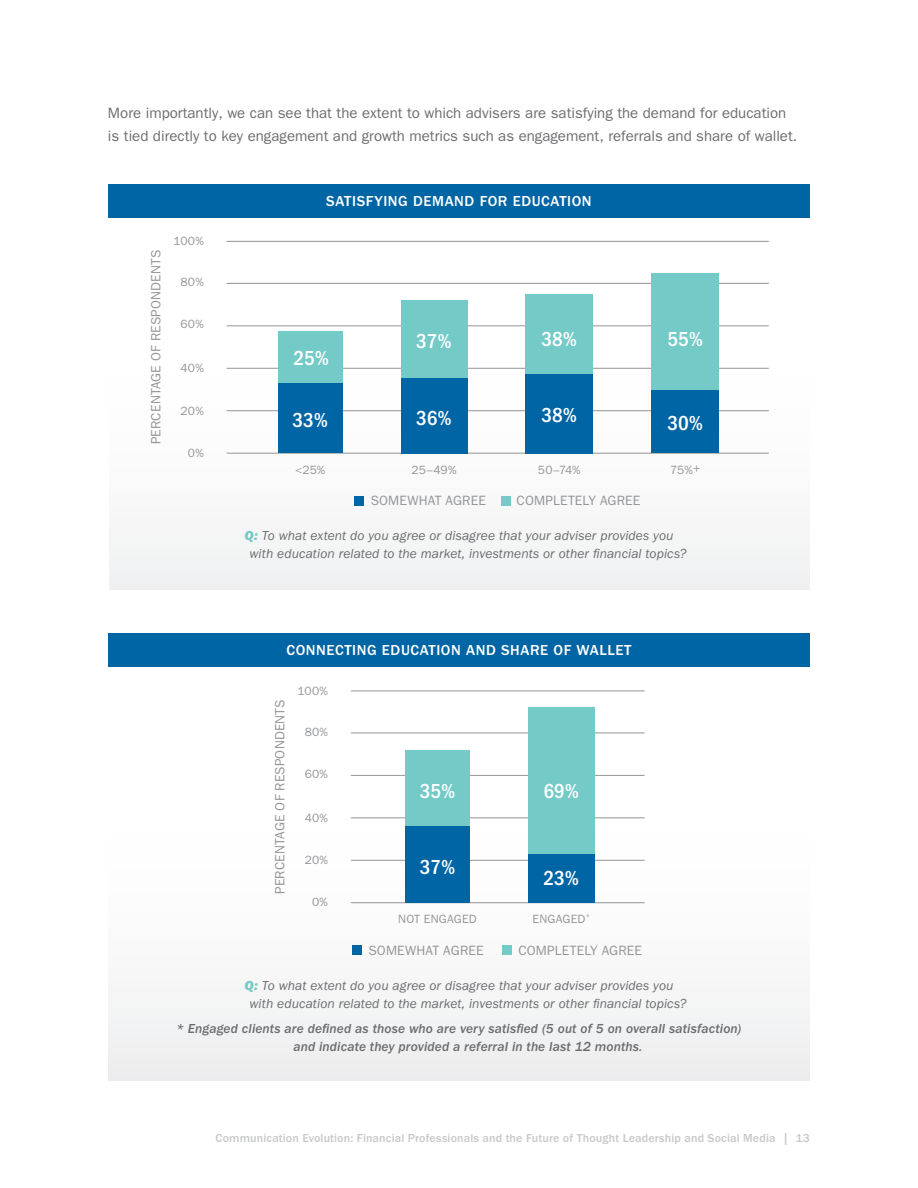
<style>
.page{position:relative;width:918px;height:1188px;background:#fff}
.page>*{position:absolute;margin:0;border:0;box-sizing:border-box;transform-origin:0 0}
.t1{font:500 condensed 21px "ITC Franklin Gothic Std";color:#fff}
.t2{font:15px/22.5px "ITC Franklin Gothic Std";color:#6c6d70}
.t3{font:500 15px "ITC Franklin Gothic Std";letter-spacing:.04em;color:#fff}
.t4{font:italic 13.5px/18px "ITC Franklin Gothic Std";letter-spacing:.005em;color:#6c6d70}
.t5{font:13.5px/18px "ITC Franklin Gothic Std Med It";letter-spacing:.005em;color:#6c6d70}
.t6{font:13.5px "ITC Franklin Gothic Std";letter-spacing:.01em;color:#939598}
.t7{font:500 12px "ITC Franklin Gothic Std";letter-spacing:.01em;color:#c7c8ca}
.t8{font:12px "ITC Franklin Gothic Std";letter-spacing:.015em;color:#939598}
.s1{font-family:"ITC Franklin Gothic Std Hvy It";font-style:normal;color:#73cac7}
</style>
<div class="page">
<img style="left:109px;top:331px;width:701px;height:259px">
<img style="left:108px;top:792px;width:702px;height:288px">
<hr style="left:227px;top:241px;width:542px;height:1px;background:#939598">
<hr style="left:227px;top:283px;width:542px;height:1px;background:#939598">
<hr style="left:227px;top:326px;width:542px;height:1px;background:#939598">
<hr style="left:227px;top:368px;width:542px;height:1px;background:#939598">
<hr style="left:227px;top:410px;width:542px;height:1px;background:#939598">
<hr style="left:227px;top:453px;width:542px;height:1px;background:#939598">
<div style="left:278px;top:383px;width:65px;height:70px;background:#0065a4"></div>
<div style="left:278px;top:331px;width:65px;height:51px;background:#73cac7"></div>
<div style="left:525px;top:374px;width:68px;height:79px;background:#0065a4"></div>
<div style="left:525px;top:294px;width:68px;height:80px;background:#73cac7"></div>
<div style="left:401px;top:378px;width:66px;height:75px;background:#0065a4"></div>
<div style="left:401px;top:301px;width:66px;height:77px;background:#73cac7"></div>
<div style="left:651px;top:390px;width:68px;height:63px;background:#0065a4"></div>
<div style="left:651px;top:273px;width:68px;height:116px;background:#73cac7"></div>
<div style="left:354px;top:496px;width:10px;height:9px;background:#0065a4"></div>
<div style="left:501px;top:496px;width:9px;height:9px;background:#73cac7"></div>
<hr style="left:351px;top:691px;width:294px;height:1px;background:#939598">
<hr style="left:351px;top:733px;width:294px;height:1px;background:#939598">
<hr style="left:351px;top:775px;width:294px;height:1px;background:#939598">
<hr style="left:351px;top:818px;width:294px;height:1px;background:#939598">
<hr style="left:351px;top:860px;width:294px;height:1px;background:#939598">
<hr style="left:351px;top:902px;width:294px;height:1px;background:#939598">
<div style="left:405px;top:825px;width:65px;height:78px;background:#0065a4"></div>
<div style="left:405px;top:750px;width:65px;height:76px;background:#73cac7"></div>
<div style="left:528px;top:854px;width:66px;height:49px;background:#0065a4"></div>
<div style="left:528px;top:707px;width:66px;height:147px;background:#73cac7"></div>
<div style="left:353px;top:945px;width:9px;height:10px;background:#0065a4"></div>
<div style="left:502px;top:945px;width:10px;height:10px;background:#73cac7"></div>
<div style="left:108px;top:184px;width:702px;height:34px;background:#0065a4"></div>
<div style="left:108px;top:633px;width:702px;height:34px;background:#0065a4"></div>
<p class="t2" style="left:108px;top:102px;width:691px">More importantly, we can see that the extent to which advisers are satisfying the demand for education is tied directly to key engagement and growth metrics such as engagement, referrals and share of wallet.</p>
<p class="t6" style="left:148px;top:444px;width:196px;rotate:-90deg">PERCENTAGE OF RESPONDENTS</p>
<p class="t8" style="left:173px;top:234px;width:32px">100%</p>
<p class="t8" style="left:180px;top:275px;width:25px">80%</p>
<p class="t8" style="left:180px;top:317px;width:25px">60%</p>
<p class="t8" style="left:180px;top:361px;width:25px">40%</p>
<p class="t8" style="left:181px;top:404px;width:25px">20%</p>
<p class="t8" style="left:188px;top:446px;width:17px">0%</p>
<p class="t3" style="left:326px;top:193px;width:267px">SATISFYING DEMAND FOR EDUCATION</p>
<h1 class="t1" style="left:293px;top:346px;width:37px">25%</h1>
<h1 class="t1" style="left:292px;top:408px;width:37px">33%</h1>
<p class="t8" style="left:295px;top:463px;width:32px">&lt;25%</p>
<h1 class="t1" style="left:416px;top:330px;width:37px">37%</h1>
<h1 class="t1" style="left:416px;top:406px;width:37px">36%</h1>
<h1 class="t1" style="left:541px;top:327px;width:37px">38%</h1>
<h1 class="t1" style="left:541px;top:403px;width:37px">38%</h1>
<p class="t8" style="left:412px;top:463px;width:46px">25–49%</p>
<p class="t8" style="left:538px;top:463px;width:44px">50–74%</p>
<p class="t6" style="left:371px;top:493px;width:117px">SOMEWHAT AGREE</p>
<p class="t6" style="left:517px;top:493px;width:125px">COMPLETELY AGREE</p>
<h1 class="t1" style="left:667px;top:327px;width:37px">55%</h1>
<h1 class="t1" style="left:667px;top:411px;width:37px">30%</h1>
<p class="t8" style="left:670px;top:463px;width:32px">75%+</p>
<p class="t4" style="left:249px;top:526px;width:439px;text-indent:-5px"><span class="s1">Q:</span> To what extent do you agree or disagree that your adviser provides you with education related to the market, investments or other financial topics?</p>
<p class="t3" style="left:286px;top:642px;width:347px">CONNECTING EDUCATION AND SHARE OF WALLET</p>
<p class="t6" style="left:272px;top:894px;width:196px;rotate:-90deg">PERCENTAGE OF RESPONDENTS</p>
<p class="t8" style="left:298px;top:684px;width:32px">100%</p>
<p class="t8" style="left:305px;top:725px;width:25px">80%</p>
<p class="t8" style="left:305px;top:767px;width:25px">60%</p>
<p class="t8" style="left:305px;top:811px;width:25px">40%</p>
<p class="t8" style="left:305px;top:853px;width:25px">20%</p>
<p class="t8" style="left:312px;top:895px;width:17px">0%</p>
<h1 class="t1" style="left:420px;top:779px;width:37px">35%</h1>
<h1 class="t1" style="left:543px;top:779px;width:37px">69%</h1>
<h1 class="t1" style="left:420px;top:855px;width:37px">37%</h1>
<h1 class="t1" style="left:543px;top:866px;width:37px">23%</h1>
<p class="t8" style="left:398px;top:912px;width:80px">NOT ENGAGED</p>
<p class="t8" style="left:533px;top:913px;width:59px">ENGAGED<sup>*</sup></p>
<p class="t6" style="left:368px;top:943px;width:117px">SOMEWHAT AGREE</p>
<p class="t6" style="left:518px;top:943px;width:125px">COMPLETELY AGREE</p>
<p class="t4" style="left:249px;top:977px;width:439px;text-indent:-5px"><span class="s1">Q:</span> To what extent do you agree or disagree that your adviser provides you with education related to the market, investments or other financial topics?</p>
<p class="t5" style="left:293px;top:1020px;width:450px;text-indent:-117px">* Engaged clients are defined as those who are very satisfied (5 out of 5 on overall satisfaction) and indicate they provided a referral in the last 12 months.</p>
<p class="t7" style="left:215px;top:1131px;width:596px">Communication Evolution: Financial Professionals and the Future of Thought Leadership and Social Media | 13</p>
</div>
